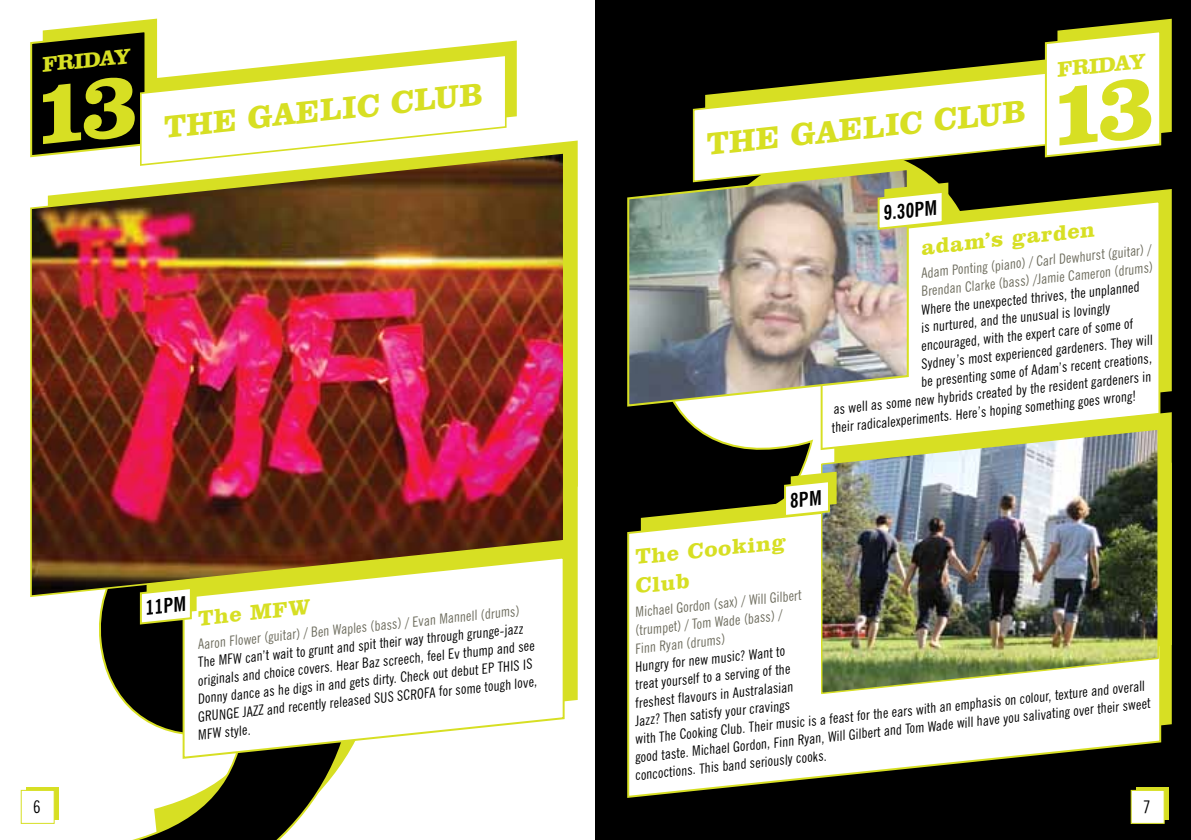
<style>
.page{position:relative;width:1191px;height:840px;background:#fff}
.page>*{position:absolute;margin:0;border:0;box-sizing:border-box;transform-origin:0 0}
.t1{font:700 32px "Clarendon BT";color:#d7df23}
.t2{font:700 21.8px/28.8px "Clarendon BT";color:#d7df23}
.t3{font:700 condensed 20px "News Gothic BT";color:#000}
.t4{font:condensed 17.6px "News Gothic BT";color:#000}
.t5{font:condensed 14px "News Gothic BT";color:#000}
.t6{font:condensed 14px/18px "News Gothic BT";color:#6e6d5e}
</style>
<div class="page">
<div style="left:26px;top:786px;width:33px;height:33px;background:#d7df23"></div>
<div style="left:21px;top:789px;width:33px;height:34px;background:#fff;border:1px solid #d7df23"></div>
<div style="left:595px;top:0;width:596px;height:839px;background:#000"></div>
<svg style="left:676px;top:407px;width:144px;height:55px"></svg>
<div style="left:1161px;top:231px;width:10px;height:162px;background:#d7df23"></div>
<svg style="left:627px;top:499px;width:535px;height:299px"></svg>
<div style="left:819px;top:231px;width:342px;height:220px;background:#fff"></div>
<svg style="left:99px;top:597px;width:246px;height:242px"></svg>
<div style="left:565px;top:541px;width:12px;height:161px;background:#d7df23"></div>
<img style="left:627px;top:167px;width:282px;height:240px">
<div style="left:517px;top:140px;width:60px;height:401px;background:#d7df23"></div>
<svg style="left:834px;top:412px;width:337px;height:267px;background:#eaee8d"></svg>
<img style="left:30px;top:151px;width:535px;height:446px">
<svg style="left:182px;top:555px;width:383px;height:204px"></svg>
<div style="left:1135px;top:786px;width:33px;height:33px;background:#d7df23"></div>
<div style="left:1130px;top:789px;width:34px;height:34px;background:#fff;border:1px solid #d7df23"></div>
<svg style="left:139px;top:577px;width:59px;height:48px"></svg>
<img style="left:820px;top:427px;width:339px;height:267px">
<svg style="left:157px;top:41px;width:360px;height:113px"></svg>
<svg style="left:139px;top:53px;width:368px;height:114px"></svg>
<svg style="left:30px;top:19px;width:127px;height:139px;background:#47492b"></svg>
<svg style="left:693px;top:19px;width:478px;height:212px"></svg>
<svg style="left:783px;top:470px;width:54px;height:48px;background:#d5d898"></svg>
<h2 class="t2" style="left:40px;top:50px;width:34px;rotate:-6deg">FRIDA</h2>
<h1 class="t1" style="left:388px;top:83px;width:94px;rotate:-6deg">CL UB</h1>
<h1 class="t1" style="left:161px;top:107px;width:135px;rotate:-6deg">THE GAELIC</h1>
<h1 class="t1" style="left:930px;top:101px;width:94px;rotate:-6deg">CL UB</h1>
<h1 class="t1" style="left:703px;top:124px;width:135px;rotate:-6deg">THE GAELIC</h1>
<h3 class="t3" style="left:881px;top:201px;width:56px;rotate:-6deg">9.30PM</h3>
<h2 class="t2" style="left:1055px;top:55px;width:34px;rotate:-6deg">FRIDA</h2>
<h2 class="t2" style="left:919px;top:232px;width:179px;rotate:-6deg">adam’s garden</h2>
<p class="t6" style="left:918px;top:264px;width:235px;rotate:-6deg">Adam Ponting (piano) / Carl Dewhurst (guitar) /<br>Brendan Clarke (bass) /Jamie Cameron (drums)</p>
<p class="t5" style="left:920px;top:301px;width:221px;rotate:-6deg">Where the unexpected thrives, the unplanned</p>
<p class="t5" style="left:920px;top:319px;width:191px;rotate:-6deg">is nurtured, and the unusual is lovingly</p>
<p class="t5" style="left:920px;top:337px;width:214px;rotate:-6deg">encouraged, with the expert care of some of</p>
<p class="t5" style="left:920px;top:355px;width:234px;rotate:-6deg">Sydney’s most experienced gardeners. They will</p>
<p class="t5" style="left:920px;top:373px;width:233px;rotate:-6deg">be presenting some of Adam’s recent creations,</p>
<p class="t5" style="left:832px;top:401px;width:320px;rotate:-6deg">as well as some new hybrids created by the resident gardeners in</p>
<p class="t5" style="left:830px;top:419px;width:307px;rotate:-6deg">their radicalexperiments. Here’s hoping something goes wrong!</p>
<p class="t4" style="left:33px;top:795px;width:9px">6</p>
<h3 class="t3" style="left:144px;top:595px;width:42px;rotate:-6deg">11PM</h3>
<h2 class="t2" style="left:196px;top:603px;width:103px;rotate:-6deg">The M FW</h2>
<p class="t6" style="left:197px;top:635px;width:324px;rotate:-6deg">Aaron Flower (guitar) / Ben Waples (bass) / Evan Mannell (drums)</p>
<p class="t5" style="left:197px;top:653px;width:328px;rotate:-6deg">The MFW can’t wait to grunt and spit their way through grunge-jazz</p>
<p class="t5" style="left:197px;top:671px;width:340px;rotate:-6deg">originals and choice covers. Hear Baz screech, feel Ev thump and see</p>
<p class="t5" style="left:197px;top:689px;width:337px;rotate:-6deg">Donny dance as he digs in and gets dirty. Check out debut EP THIS IS</p>
<p class="t5" style="left:197px;top:708px;width:342px;rotate:-6deg">GRUNGE JAZZ and recently released SUS SCROFA for some tough love,</p>
<p class="t5" style="left:197px;top:726px;width:54px;rotate:-6deg">MFW style.</p>
<h2 class="t2" style="left:630px;top:542px;width:156px;rotate:-6deg">The C ooking<br>C lub</h2>
<p class="t6" style="left:630px;top:603px;width:172px;rotate:-6deg">Michael Gordon (sax) / Will Gilbert (trumpet) / Tom Wade (bass) /<br>Finn Ryan (drums)</p>
<p class="t5" style="left:634px;top:657px;width:152px;rotate:-6deg">Hungry for new music? Want to</p>
<p class="t5" style="left:634px;top:676px;width:157px;rotate:-6deg">treat yourself to a serving of the</p>
<p class="t5" style="left:634px;top:730px;width:513px;rotate:-6deg">with The Cooking Club. Their music is a feast for the ears with an emphasis on colour, texture and overall</p>
<p class="t5" style="left:634px;top:694px;width:160px;rotate:-6deg">freshest flavours in Australasian</p>
<p class="t5" style="left:634px;top:748px;width:519px;rotate:-6deg">good taste. Michael Gordon, Finn Ryan, Will Gilbert and Tom Wade will have you salivating over their sweet</p>
<p class="t5" style="left:634px;top:712px;width:157px;rotate:-6deg">Jazz? Then satisfy your cravings</p>
<p class="t5" style="left:634px;top:766px;width:194px;rotate:-6deg">concoctions. This band seriously cooks.</p>
<p class="t4" style="left:1143px;top:795px;width:9px">7</p>
</div>
